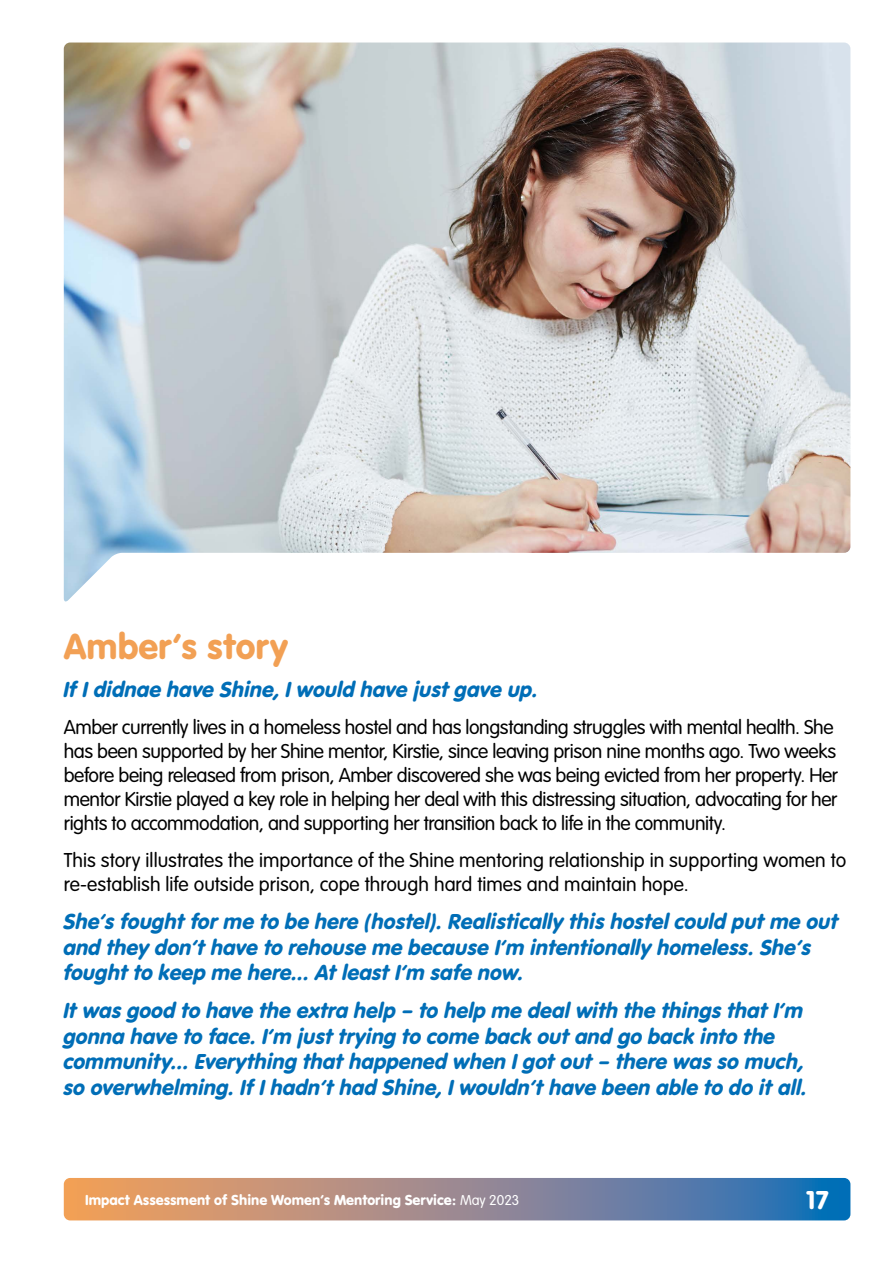
<style>
.page{position:relative;width:893px;height:1263px;background:#fff}
.page>*{position:absolute;margin:0;border:0;box-sizing:border-box;transform-origin:0 0}
.t1{font:37.5px "VAG Rundschrift D";color:#f2a054}
.t2{font:27px "VAG Rundschrift D";color:#fff}
.t3{font:italic 22.5px/25.5px "VAG Rundschrift D";color:#006eb7}
.t4{font:300 21px/24px "VAG Rundschrift D";letter-spacing:-.02em;color:#000}
.t5{font:300 21px/24px "VAG Rundschrift D";color:#000}
.t6{font:15px "VAG Rundschrift D";color:#fff}
.s1{font-weight:300}
</style>
<div class="page">
<svg style="left:64px;top:1178px;width:786px;height:42px;background:#91888e"></svg>
<img style="left:64px;top:43px;width:786px;height:559px">
<h1 class="t1" style="left:64px;top:624px;width:226px">Amber’s story</h1>
<p class="t3" style="left:64px;top:677px;width:476px">If I didnae have Shine, I would have just gave up.</p>
<p class="t4" style="left:64px;top:716px;width:776px">Amber currently lives in a homeless hostel and has longstanding struggles with mental health. She has been supported by her Shine mentor, Kirstie, since leaving prison nine months ago. Two weeks before being released from prison, Amber discovered she was being evicted from her property. Her mentor Kirstie played a key role in helping her deal with this distressing situation, advocating for her rights to accommodation, and supporting her transition back to life in the community.</p>
<p class="t5" style="left:64px;top:848px;width:784px">This story illustrates the importance of the Shine mentoring relationship in supporting women to re-establish life outside prison, cope through hard times and maintain hope.</p>
<p class="t3" style="left:64px;top:909px;width:776px">She’s fought for me to be here (hostel). Realistically this hostel could put me out and they don’t have to rehouse me because I’m intentionally homeless. She’s fought to keep me here… At least I’m safe now.</p>
<p class="t3" style="left:64px;top:998px;width:745px">It was good to have the extra help – to help me deal with the things that I’m gonna have to face. I’m just trying to come back out and go back into the community... Everything that happened when I got out – there was so much, so overwhelming. If I hadn’t had Shine, I wouldn’t have been able to do it all.</p>
<p class="t6" style="left:85px;top:1191px;width:436px">Impact Assessment of Shine Women’s Mentoring Service: <span class="s1">May 2023</span></p>
<p class="t2" style="left:806px;top:1184px;width:24px">17</p>
</div>
